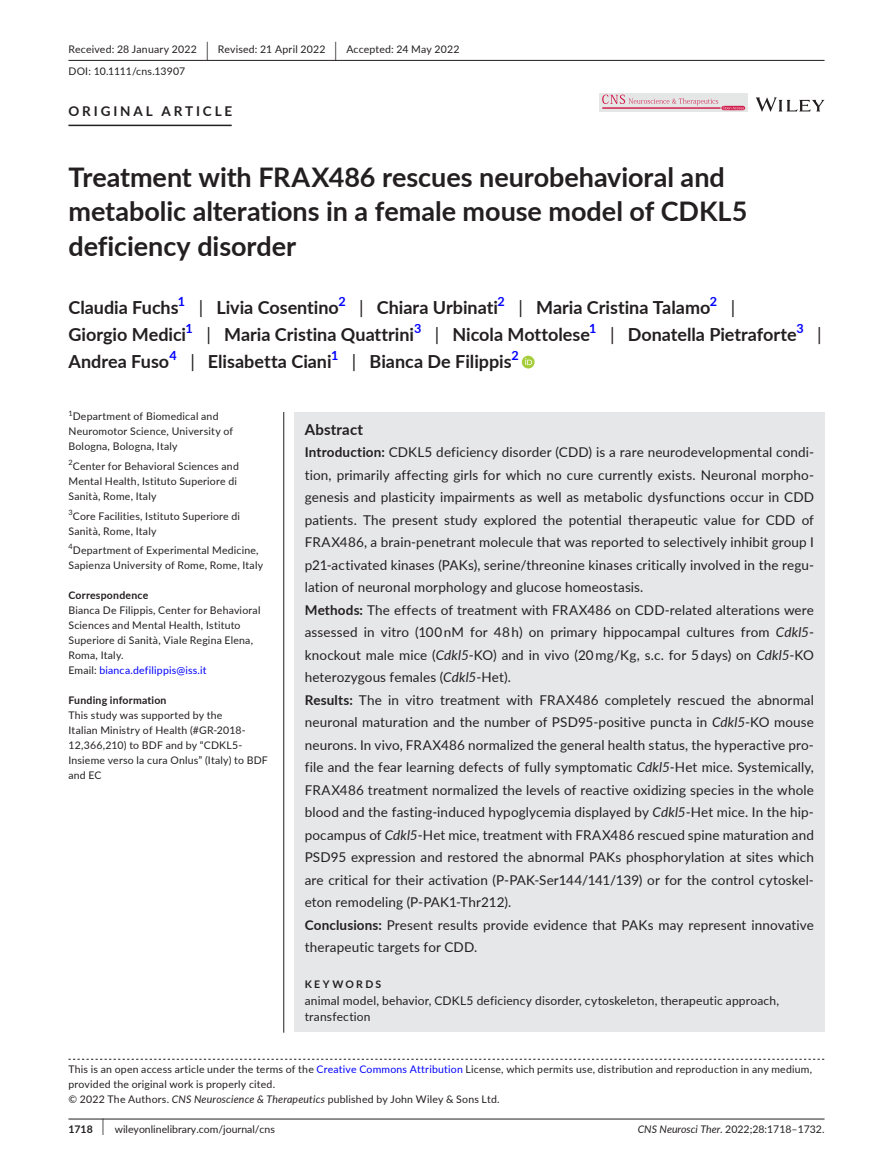
<style>
.page{position:relative;width:893px;height:1174px;background:#fff}
.page>*{position:absolute;margin:0;border:0;box-sizing:border-box;transform-origin:0 0}
.t1{font:700 27px/34.5px "Lato";color:#231f20}
.t2{font:700 18px "Lato";color:#231f20}
.t3{font:18px "Lato";color:#231f20}
.t4{font:700 15px "Lato";letter-spacing:.015em;color:#231f20}
.t5{font:13.5px/22.5px "Lato";letter-spacing:.01em;color:#231f20}
.t6{font:700 13.5px "Lato";letter-spacing:.215em;color:#231f20}
.t7{font:700 12.6px "Lato";color:#00f}
.t8{font:12px/16.5px "Lato";letter-spacing:.015em;color:#231f20}
.t9{font:10.5px/15px "Lato";letter-spacing:.02em;color:#231f20}
.t10{font:10.5px "Lato";color:#231f20}
.t11{font:700 10.5px "Lato";letter-spacing:.02em;color:#231f20}
.t12{font:700 10.5px "Lato";letter-spacing:.22em;color:#231f20}
.s1{font-size:19.65px}
.s2{font-weight:400}
.s3{color:#00f}
.s4{font-weight:700}
.s5{font-style:italic}
.s6{font-size:17.4px}
</style>
<div class="page">
<hr style="left:68px;top:1118px;width:756px;height:1px;background:#231f20">
<svg style="left:756px;top:97px;width:68px;height:15px"></svg>
<div style="left:599px;top:93px;width:149px;height:19px;background:#e5e6e6"></div>
<hr style="left:721px;top:106px;width:24px;height:4px;background:#d11c4b;border-radius:2px">
<svg style="left:602px;top:95px;width:142px;height:15px"></svg>
<hr style="left:68px;top:60px;width:756px;height:1px;background:#231f20">
<hr style="left:68px;top:125px;width:164px;height:1px;background:#231f20">
<div style="left:522px;top:356px;width:13px;height:12px;background:#a5cd39;border-radius:50%"></div>
<svg style="left:525px;top:358px;width:7px;height:7px"></svg>
<svg style="left:68px;top:1058px;width:756px;height:1px"></svg>
<div style="left:294px;top:412px;width:530px;height:619px;background:#e6e7e9"></div>
<hr style="left:283px;top:412px;width:1px;height:620px;background:#231f20">
<p class="t9" style="left:68px;top:38px;width:393px;line-height:21.8px">Received: 28 January 2022 <span class="s1">|</span> Revised: 21 April 2022 <span class="s1">|</span> Accepted: 24 May 2022<br>DOI: 10.1111/cns.13907</p>
<p class="t6" style="left:68px;top:101px;width:165px">ORIGINAL ARTICLE</p>
<h1 class="t1" style="left:68px;top:159px;width:680px">Treatment with FRAX486 rescues neurobehavioral and metabolic alterations in a female mouse model of CDKL5 deficiency disorder</h1>
<h2 class="t2" style="left:68px;top:295px;width:112px">Claudia Fuchs</h2>
<p class="t7" style="left:178px;top:292px;width:9px">1</p>
<h2 class="t2" style="left:199px;top:295px;width:142px"><span class="s2">|</span> Livia Cosentino</h2>
<p class="t7" style="left:338px;top:292px;width:9px">2</p>
<h2 class="t2" style="left:359px;top:295px;width:140px"><span class="s2">|</span> Chiara Urbinati</h2>
<p class="t7" style="left:498px;top:292px;width:9px">2</p>
<h2 class="t2" style="left:518px;top:295px;width:193px"><span class="s2">|</span> Maria Cristina Talamo</h2>
<p class="t7" style="left:710px;top:292px;width:9px">2</p>
<h2 class="t3" style="left:731px;top:295px;width:6px">|</h2>
<h2 class="t2" style="left:68px;top:322px;width:119px">Giorgio Medici</h2>
<p class="t7" style="left:186px;top:319px;width:9px">1</p>
<h2 class="t2" style="left:206px;top:322px;width:209px"><span class="s2">|</span> Maria Cristina Quattrini</h2>
<p class="t7" style="left:414px;top:319px;width:9px">3</p>
<h2 class="t2" style="left:435px;top:322px;width:157px"><span class="s2">|</span> Nicola Mottolese</h2>
<p class="t7" style="left:589px;top:319px;width:9px">1</p>
<h2 class="t2" style="left:610px;top:322px;width:188px"><span class="s2">|</span> Donatella Pietraforte</h2>
<p class="t7" style="left:796px;top:319px;width:9px">3</p>
<h2 class="t3" style="left:817px;top:322px;width:6px">|</h2>
<h2 class="t2" style="left:68px;top:349px;width:102px">Andrea Fuso</h2>
<p class="t7" style="left:170px;top:346px;width:9px">4</p>
<h2 class="t2" style="left:190px;top:349px;width:143px"><span class="s2">|</span> Elisabetta Ciani</h2>
<p class="t7" style="left:331px;top:346px;width:9px">1</p>
<h2 class="t2" style="left:352px;top:349px;width:161px"><span class="s2">|</span> Bianca De Filippis</h2>
<p class="t7" style="left:511px;top:346px;width:9px">2</p>
<p class="t9" style="left:68px;top:409px;width:166px"><sup>1</sup>Department of Biomedical and<br>Neuromotor Science, University of<br>Bologna, Bologna, Italy</p>
<p class="t9" style="left:68px;top:458px;width:172px"><sup>2</sup>Center for Behavioral Sciences and<br>Mental Health, Istituto Superiore di<br>Sanità, Rome, Italy</p>
<p class="t9" style="left:68px;top:508px;width:173px"><sup>3</sup>Core Facilities, Istituto Superiore di<br>Sanità, Rome, Italy</p>
<p class="t9" style="left:68px;top:542px;width:196px"><sup>4</sup>Department of Experimental Medicine,<br>Sapienza University of Rome, Rome, Italy</p>
<p class="t11" style="left:68px;top:587px;width:81px">Correspondence</p>
<p class="t9" style="left:68px;top:602px;width:194px">Bianca De Filippis, Center for Behavioral Sciences and Mental Health, Istituto Superiore di Sanità, Viale Regina Elena, Roma, Italy.<br>Email: <span class="s3">bianca.defilippis@iss.it</span></p>
<p class="t11" style="left:68px;top:692px;width:100px">Funding information</p>
<p class="t9" style="left:68px;top:707px;width:201px">This study was supported by the<br>Italian Ministry of Health (#GR-2018-<br>12,366,210) to BDF and by “CDKL5-<br>Insieme verso la cura Onlus” (Italy) to BDF and EC</p>
<p class="t4" style="left:305px;top:418px;width:60px">Abstract</p>
<p class="t5" style="left:305px;top:440px;width:511px"><span class="s4">Introduction:</span> CDKL5 deficiency disorder (CDD) is a rare neurodevelopmental condi&shy;tion, primarily affecting girls for which no cure currently exists. Neuronal morpho&shy;genesis and plasticity impairments as well as metabolic dysfunctions occur in CDD patients. The present study explored the potential therapeutic value for CDD of FRAX486, a brain-penetrant molecule that was reported to selectively inhibit group I p21-activated kinases (PAKs), serine/threonine kinases critically involved in the regu&shy;lation of neuronal morphology and glucose homeostasis.<br><span class="s4">Methods:</span> The effects of treatment with FRAX486 on CDD-related alterations were assessed in vitro (100 nM for 48 h) on primary hippocampal cultures from <span class="s5">Cdkl5</span>- knockout male mice (<span class="s5">Cdkl5</span>-KO) and in vivo (20 mg/Kg, s.c. for 5 days) on <span class="s5">Cdkl5</span>-KO heterozygous females (<span class="s5">Cdkl5</span>-Het).<br><span class="s4">Results:</span> The in vitro treatment with FRAX486 completely rescued the abnormal neuronal maturation and the number of PSD95-positive puncta in <span class="s5">Cdkl5</span>-KO mouse neurons. In vivo, FRAX486 normalized the general health status, the hyperactive pro&shy;file and the fear learning defects of fully symptomatic <span class="s5">Cdkl5</span>-Het mice. Systemically, FRAX486 treatment normalized the levels of reactive oxidizing species in the whole blood and the fasting-induced hypoglycemia displayed by <span class="s5">Cdkl5</span>-Het mice. In the hip&shy;pocampus of <span class="s5">Cdkl5</span>-Het mice, treatment with FRAX486 rescued spine maturation and PSD95 expression and restored the abnormal PAKs phosphorylation at sites which are critical for their activation (P-PAK-Ser144/141/139) or for the control cytoskel&shy;eton remodeling (P-PAK1-Thr212).<br><span class="s4">Conclusions:</span> Present results provide evidence that PAKs may represent innovative therapeutic targets for CDD.</p>
<p class="t12" style="left:305px;top:976px;width:78px">KEYWORDS</p>
<p class="t8" style="left:305px;top:991px;width:476px">animal model, behavior, CDKL5 deficiency disorder, cytoskeleton, therapeutic approach, transfection</p>
<p class="t9" style="left:68px;top:1061px;width:745px">This is an open access article under the terms of the <span class="s3">Creative Commons Attribution</span> License, which permits use, distribution and reproduction in any medium, provided the original work is properly cited.<br>© 2022 The Authors. <span class="s5">CNS Neuroscience &amp; Therapeutics</span> published by John Wiley &amp; Sons Ltd.</p>
<p class="t10" style="left:68px;top:1121px;width:208px"><span class="s4">1718</span> <span class="s6">|</span> wileyonlinelibrary.com/journal/cns</p>
<p class="t10" style="left:638px;top:1121px;width:188px"><span class="s5">CNS Neurosci Ther.</span> 2022;28:1718–1732.</p>
</div>
